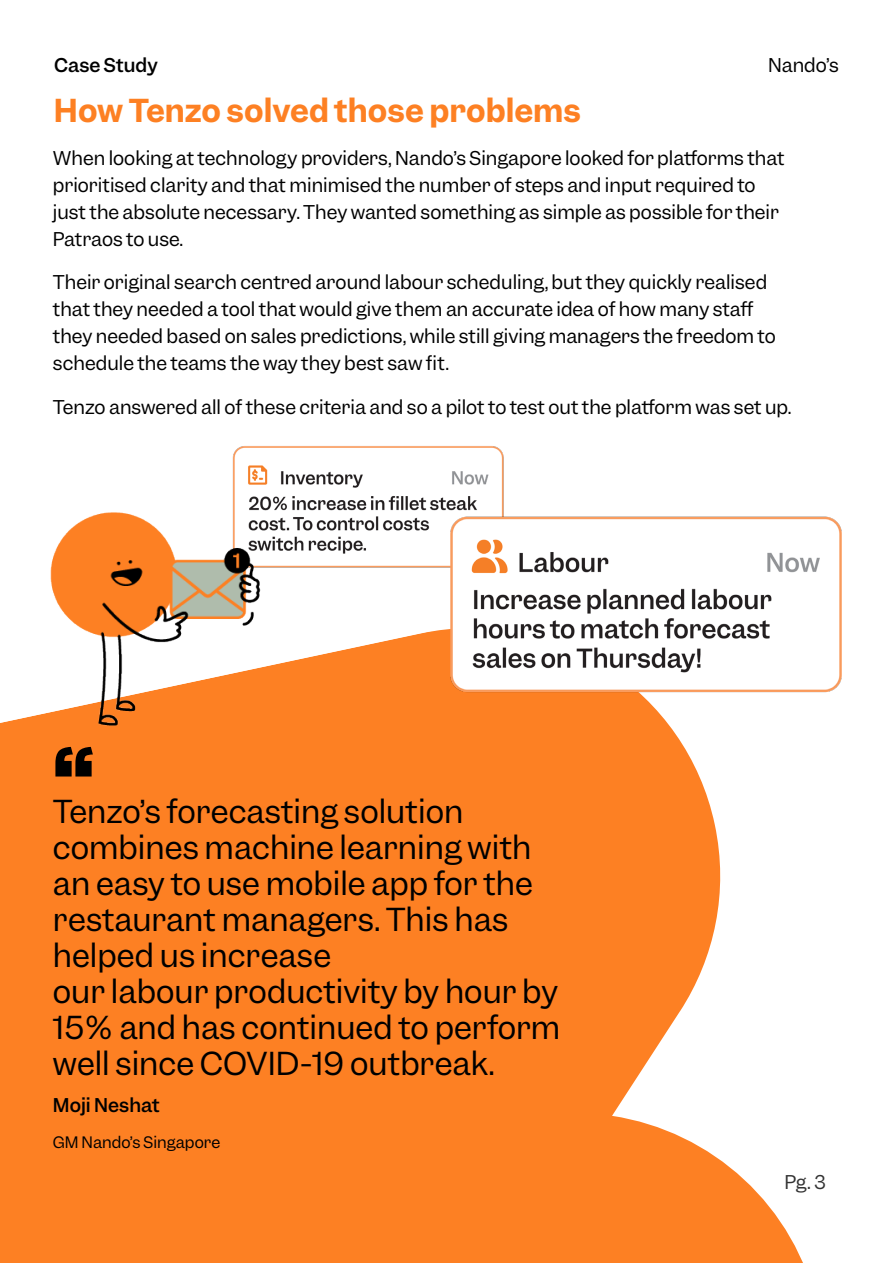
<style>
.page{position:relative;width:893px;height:1263px;background:#fff}
.page>*{position:absolute;margin:0;border:0;box-sizing:border-box;transform-origin:0 0}
.t1{font:600 97.5px "Garnett";color:#000}
.Headline{font:30px/36px "Garnett";color:#000}
.Headline-2{font:600 30px "Garnett";color:#fd8023}
.Paragraph_style{font:18px/27px "Garnett";color:#000}
.Page_Details{font:500 18px "Garnett";color:#000}
.Title_Details{font:18px "Garnett";color:#000}
.t2{font:18px "Garnett";color:#333}
.Title_Details-2{font:15px "Garnett";color:#000}
</style>
<div class="page">
<svg style="left:0;top:630px;width:803px;height:633px;background:#fd9140"></svg>
<img style="left:232px;top:446px;width:272px;height:122px">
<img style="left:439px;top:496px;width:403px;height:216px">
<img style="left:44px;top:504px;width:227px;height:234px">
<p class="Page_Details" style="left:54px;top:54px;width:105px">Case Study</p>
<p class="Headline-2" style="left:54px;top:91px;width:528px">How Tenzo solved those problems</p>
<p class="Title_Details" style="left:768px;top:54px;width:72px">Nando’s</p>
<p class="Paragraph_style" style="left:53px;top:144px;width:733px">When looking at technology providers, Nando’s Singapore looked for platforms that prioritised clarity and that minimised the number of steps and input required to just the absolute necessary. They wanted something as simple as possible for their Patraos to use.</p>
<p class="Paragraph_style" style="left:53px;top:269px;width:724px">Their original search centred around labour scheduling, but they quickly realised that they needed a tool that would give them an accurate idea of how many staff they needed based on sales predictions, while still giving managers the freedom to schedule the teams the way they best saw fit.</p>
<p class="Paragraph_style" style="left:53px;top:393px;width:740px">Tenzo answered all of these criteria and so a pilot to test out the platform was set up.</p>
<p class="t1" style="left:53px;top:721px;width:43px">“</p>
<p class="Headline" style="left:53px;top:794px;width:481px">Tenzo’s forecasting solution combines machine learning with an easy to use mobile app for the restaurant managers. This has helped us increase</p>
<p class="Headline" style="left:53px;top:974px;width:509px;text-align:justify">our labour productivity by hour by 15% and has continued to perform well since COVID-19 outbreak.</p>
<p class="Page_Details" style="left:53px;top:1093px;width:108px">Moji Neshat</p>
<p class="Title_Details-2" style="left:53px;top:1133px;width:169px">GM Nando’s Singapore</p>
<p class="t2" style="left:784px;top:1171px;width:43px">Pg. 3</p>
</div>
